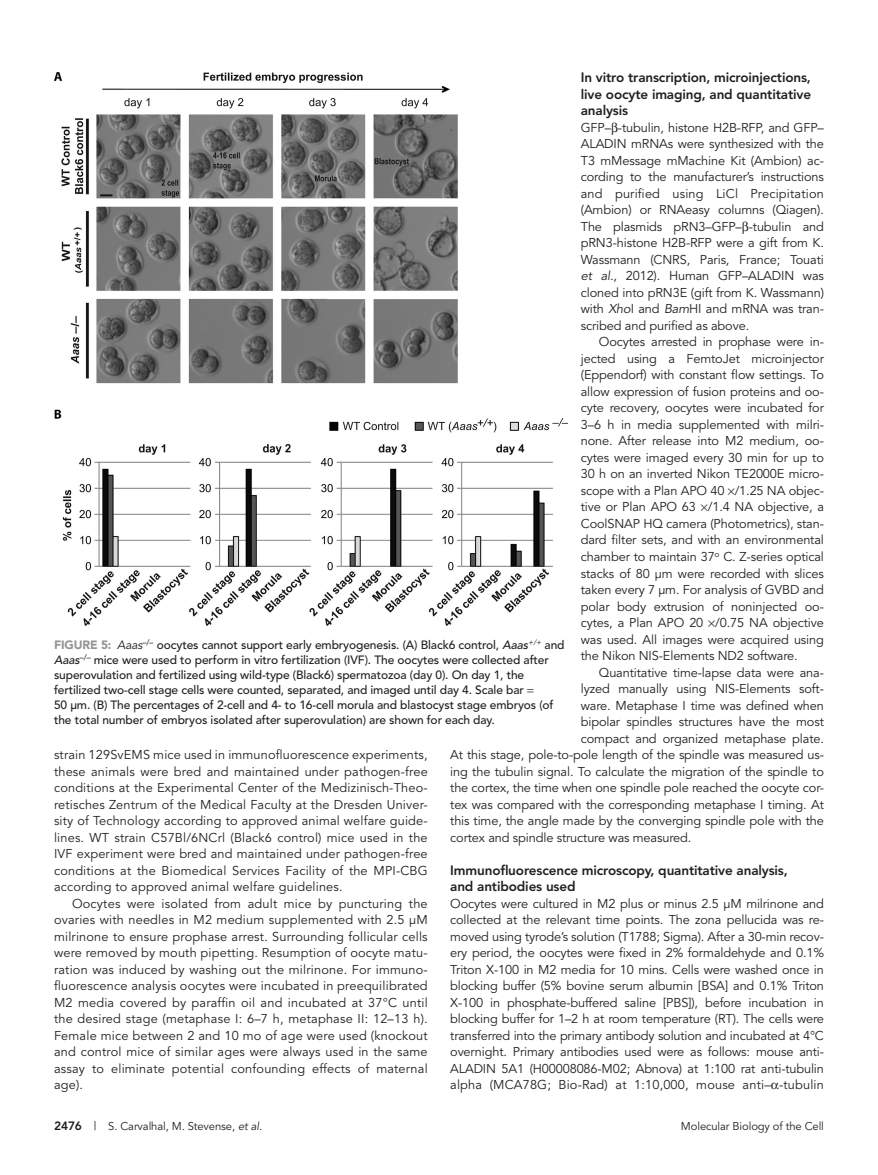
<style>
.page{position:relative;width:878px;height:1175px;background:#fff}
.page>*{position:absolute;margin:0;border:0;box-sizing:border-box;transform-origin:0 0}
.t1{font:800 13.5px/16.5px "Avenir";letter-spacing:-.01em;color:#231f20;text-align:justify}
.t2{font:12.75px/16.5px "Avenir";letter-spacing:-.01em;color:#231f20;text-align:justify}
.t3{font:500 12px/15px "Avenir";letter-spacing:-.01em;color:#231f20}
.t4{font:11.25px "Avenir";letter-spacing:-.01em;color:#231f20}
.s1{font-style:italic}
.s2{font-weight:900;color:#939598}
.s3{font-weight:400;font-style:italic}
.s4{font-weight:800;font-size:12px}
.s5{font-size:12px}
</style>
<div class="page">
<img style="left:54px;top:72px;width:513px;height:553px">
<p class="t1" style="left:580px;top:69px;width:232px">In vitro transcription, microinjections, live oocyte imaging, and quantitative analysis</p>
<p class="t2" style="left:580px;top:119px;width:245px">GFP– -tubulin, histone H2B-RFP, and GFP– ALADIN mRNAs were synthesized with the T3 mMessage mMachine Kit (Ambion) ac&shy;cording to the manufacturer’s instructions and purified using LiCl Precipitation (Ambion) or RNAeasy columns (Qiagen).<br>The plasmids pRN3–GFP– -tubulin and pRN3-histone H2B-RFP were a gift from K.<br>Wassmann (CNRS, Paris, France; Touati <span class="s1">et al.</span>, 2012). Human GFP–ALADIN was cloned into pRN3E (gift from K. Wassmann) with <span class="s1">Xho</span>I and <span class="s1">Bam</span>HI and mRNA was tran&shy;scribed and purified as above.</p>
<p class="t2" style="left:580px;top:334px;width:245px;text-indent:18px">Oocytes arrested in prophase were in&shy;jected using a FemtoJet microinjector (Eppendorf) with constant flow settings. To allow expression of fusion proteins and oo&shy;cyte recovery, oocytes were incubated for 3–6 h in media supplemented with milri&shy;none. After release into M2 medium, oo&shy;cytes were imaged every 30 min for up to 30 h on an inverted Nikon TE2000E micro&shy;scope with a Plan APO 40 /1.25 NA objec&shy;tive or Plan APO 63 /1.4 NA objective, a CoolSNAP HQ camera (Photometrics), stan&shy;dard filter sets, and with an environmental chamber to maintain 37<sup>o</sup> C. Z-series optical stacks of 80 µm were recorded with slices taken every 7 μm. For analysis of GVBD and polar body extrusion of noninjected oo&shy;cytes, a Plan APO 20 /0.75 NA objective was used. All images were acquired using the Nikon NIS-Elements ND2 software.</p>
<p class="t2" style="left:598px;top:664px;width:227px">Quantitative time-lapse data were ana-</p>
<p class="t2" style="left:580px;top:680px;width:245px">lyzed manually using NIS-Elements soft-</p>
<p class="t2" style="left:580px;top:697px;width:244px">ware. Metaphase I time was defined when</p>
<p class="t2" style="left:580px;top:713px;width:245px">bipolar spindles structures have the most</p>
<p class="t2" style="left:580px;top:730px;width:245px">compact and organized metaphase plate.</p>
<p class="t2" style="left:450px;top:746px;width:375px">At this stage, pole-to-pole length of the spindle was measured us-</p>
<p class="t2" style="left:450px;top:763px;width:375px">ing the tubulin signal. To calculate the migration of the spindle to</p>
<p class="t2" style="left:450px;top:779px;width:375px">the cortex, the time when one spindle pole reached the oocyte cor-</p>
<p class="t2" style="left:450px;top:796px;width:375px">tex was compared with the corresponding metaphase I timing. At</p>
<p class="t2" style="left:450px;top:812px;width:375px">this time, the angle made by the converging spindle pole with the</p>
<p class="t2" style="left:450px;top:829px;width:243px">cortex and spindle structure was measured.</p>
<p class="t1" style="left:450px;top:861px;width:339px">Immunofluorescence microscopy, quantitative analysis, and antibodies used</p>
<p class="t2" style="left:450px;top:895px;width:375px">Oocytes were cultured in M2 plus or minus 2.5 μM milrinone and collected at the relevant time points. The zona pellucida was re&shy;moved using tyrode’s solution (T1788; Sigma). After a 30-min recov&shy;ery period, the oocytes were fixed in 2% formaldehyde and 0.1% Triton X-100 in M2 media for 10 mins. Cells were washed once in blocking buffer (5% bovine serum albumin [BSA] and 0.1% Triton X-100 in phosphate-buffered saline [PBS]), before incubation in blocking buffer for 1–2 h at room temperature (RT). The cells were transferred into the primary antibody solution and incubated at 4°C overnight. Primary antibodies used were as follows: mouse anti-ALADIN 5A1 (H00008086-M02; Abnova) at 1:100 rat anti-tubulin alpha (MCA78G; Bio-Rad) at 1:10,000, mouse anti– -tubulin</p>
<p class="t3" style="left:54px;top:638px;width:512px"><span class="s2">FIGURE 5:</span> <span class="s3">Aaas</span><sup>–/–</sup> oocytes cannot support early embryogenesis. (A) Black6 control, <span class="s1">Aaas</span><sup>+/+</sup> and <span class="s1">Aaas</span><sup>–/–</sup> mice were used to perform in vitro fertilization (IVF). The oocytes were collected after superovulation and fertilized using wild-type (Black6) spermatozoa (day 0). On day 1, the fertilized two-cell stage cells were counted, separated, and imaged until day 4. Scale bar<br>50 μm. (B) The percentages of 2-cell and 4- to 16-cell morula and blastocyst stage embryos (of the total number of embryos isolated after superovulation) are shown for each day.</p>
<p class="t2" style="left:54px;top:746px;width:375px">strain 129SvEMS mice used in immunofluorescence experiments, these animals were bred and maintained under pathogen-free conditions at the Experimental Center of the Medizinisch-Theo&shy;retisches Zentrum of the Medical Faculty at the Dresden Univer&shy;sity of Technology according to approved animal welfare guide&shy;lines. WT strain C57Bl/6NCrl (Black6 control) mice used in the IVF experiment were bred and maintained under pathogen-free conditions at the Biomedical Services Facility of the MPI-CBG according to approved animal welfare guidelines.</p>
<p class="t2" style="left:54px;top:895px;width:375px;text-indent:18px">Oocytes were isolated from adult mice by puncturing the ovaries with needles in M2 medium supplemented with 2.5 µM milrinone to ensure prophase arrest. Surrounding follicular cells were removed by mouth pipetting. Resumption of oocyte matu&shy;ration was induced by washing out the milrinone. For immuno&shy;fluorescence analysis oocytes were incubated in preequilibrated M2 media covered by paraffin oil and incubated at 37°C until the desired stage (metaphase I: 6–7 h, metaphase II: 12–13 h).<br>Female mice between 2 and 10 mo of age were used (knockout and control mice of similar ages were always used in the same assay to eliminate potential confounding effects of maternal age).</p>
<p class="t4" style="left:54px;top:1119px;width:210px"><span class="s4">2476</span> <span class="s5">|</span> S. Carvalhal, M. Stevense, <span class="s1">et al</span>.</p>
<p class="t4" style="left:681px;top:1119px;width:144px">Molecular Biology of the Cell</p>
</div>
